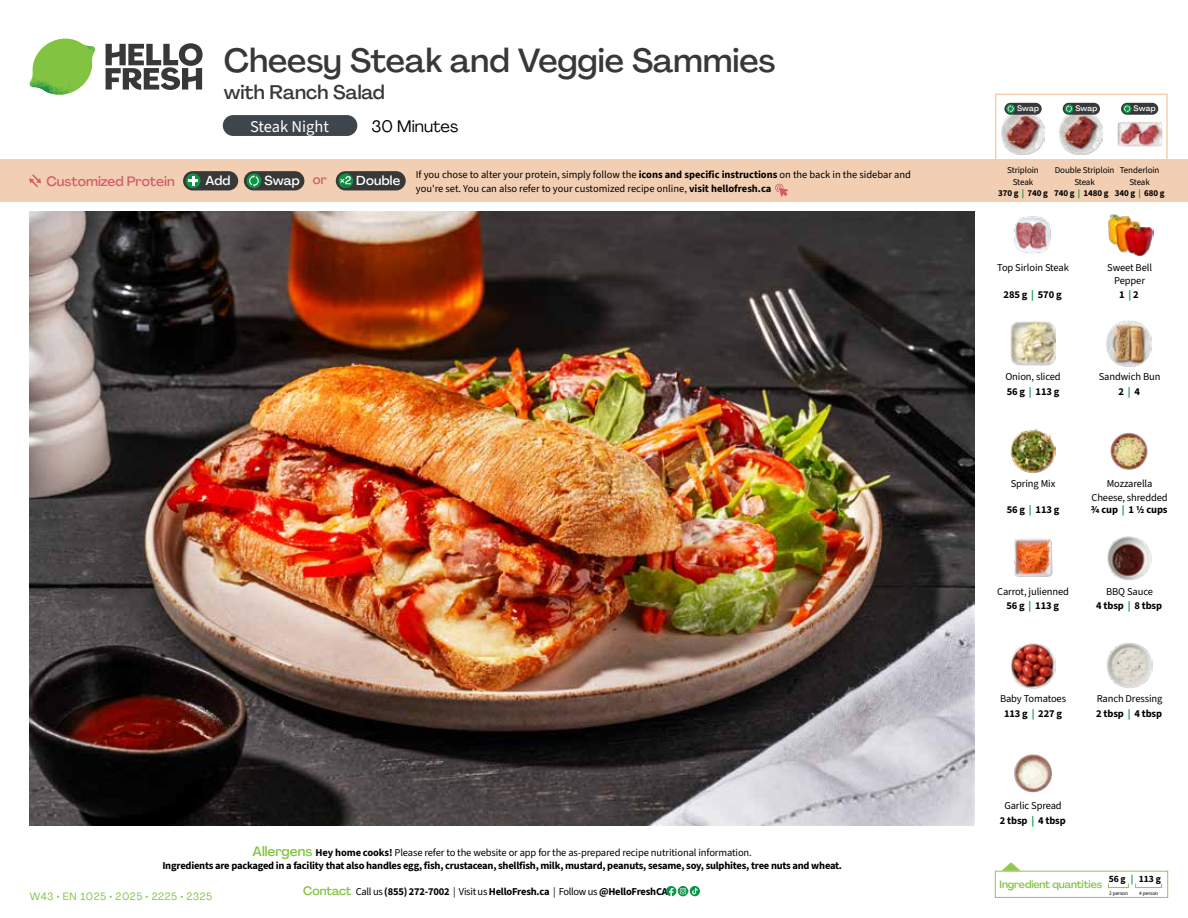
<style>
.page{position:relative;width:1188px;height:918px;background:#fff}
.page>*{position:absolute;margin:0;border:0;box-sizing:border-box;transform-origin:0 0}
.t1{font:500 33px "Agrandir";color:#383839}
.t2{font:500 19.5px "Agrandir";color:#383839}
.t3{font:16.5px "Source Sans 3";color:#fff}
.t4{font:16.5px "Agrandir";color:#000}
.t5{font:500 13.5px "Agrandir";color:#d15f6a}
.t6{font:500 12.9px "Agrandir";letter-spacing:.015em;color:#fff}
.t7{font:10.5px/14.9px "Source Sans 3";letter-spacing:-.01em;color:#000;text-align:center}
.t8{font:700 10.5px/13.5px "Source Sans 3";letter-spacing:-.02em;color:#000;text-align:center}
.t9{font:10.5px "Agrandir";letter-spacing:.05em;color:#82c341}
.t10{font:500 10.5px "Agrandir";letter-spacing:-.01em;color:#82c341}
.t11{font:700 9.6px "Source Sans 3";color:#000}
.t12{font:9px/11.4px "Source Sans 3";letter-spacing:-.01em;color:#000;text-align:center}
.t13{font:700 9px "Source Sans 3";letter-spacing:-.01em;color:#000}
.t14{font:500 7.95px "Agrandir";letter-spacing:.01em;color:#fff}
.t15{font:5.25px "Source Sans 3";letter-spacing:-.01em;color:#000}
.s1{color:#d15f6a}
.s2{font-weight:700}
.s3{font-weight:700;color:#0b9446}
.s4{color:#0b9446}
.s5{font-weight:400}
.s6{font-family:"Agrandir";font-weight:500;font-size:13.5px;color:#82c341}
.s7{font-family:"Agrandir";font-weight:500;font-size:12px;color:#82c341}
</style>
<div class="page">
<svg style="left:106px;top:43px;width:97px;height:47px"></svg>
<svg style="left:34px;top:39px;width:59px;height:38px"></svg>
<img style="left:65px;top:39px;width:30px;height:25px">
<img style="left:33px;top:60px;width:56px;height:10px">
<img style="left:29px;top:64px;width:58px;height:31px">
<img style="left:64px;top:70px;width:25px;height:24px">
<img style="left:30px;top:211px;width:945px;height:615px">
<svg style="left:690px;top:886px;width:10px;height:10px"></svg>
<svg style="left:666px;top:886px;width:32px;height:10px"></svg>
<svg style="left:1002px;top:862px;width:19px;height:9px"></svg>
<div style="left:995px;top:871px;width:173px;height:27px;border:1px solid #91c84e"></div>
<div style="left:1108px;top:883px;width:21px;height:5px;border:1px solid #91c84e"></div>
<div style="left:1135px;top:883px;width:27px;height:5px;border:1px solid #91c84e"></div>
<img style="left:1011px;top:321px;width:45px;height:45px">
<img style="left:1106px;top:321px;width:46px;height:45px">
<img style="left:1011px;top:428px;width:45px;height:46px">
<img style="left:1110px;top:432px;width:38px;height:38px">
<img style="left:1014px;top:538px;width:39px;height:39px">
<img style="left:1107px;top:536px;width:45px;height:44px">
<img style="left:1011px;top:643px;width:45px;height:45px">
<img style="left:1014px;top:754px;width:38px;height:39px">
<img style="left:1108px;top:214px;width:45px;height:43px">
<img style="left:1014px;top:216px;width:37px;height:38px">
<img style="left:1107px;top:643px;width:45px;height:45px">
<div style="left:0;top:160px;width:1188px;height:42px;background:#f2cfb3"></div>
<svg style="left:29px;top:174px;width:12px;height:13px"></svg>
<div style="left:336px;top:171px;width:70px;height:19px;background:#383839;border-radius:10px"></div>
<svg style="left:338px;top:173px;width:15px;height:15px"></svg>
<div style="left:341px;top:180px;width:11px;height:11px;background:#000;opacity:.35"></div>
<svg style="left:339px;top:176px;width:12px;height:8px"></svg>
<div style="left:244px;top:171px;width:60px;height:19px;background:#383839;border-radius:10px"></div>
<div style="left:247px;top:173px;width:14px;height:15px;background:#0b9446;border-radius:50%"></div>
<svg style="left:249px;top:175px;width:10px;height:12px"></svg>
<div style="left:183px;top:171px;width:55px;height:19px;background:#383839;border-radius:10px"></div>
<div style="left:186px;top:173px;width:14px;height:15px;background:#0b9446;border-radius:50%"></div>
<svg style="left:188px;top:176px;width:10px;height:10px"></svg>
<svg style="left:775px;top:183px;width:13px;height:14px"></svg>
<div style="left:995px;top:94px;width:173px;height:69px;border:2px solid #f2cfb3"></div>
<img style="left:1001px;top:115px;width:44px;height:40px">
<img style="left:1060px;top:112px;width:43px;height:42px">
<img style="left:1117px;top:122px;width:45px;height:25px">
<div style="left:1121px;top:103px;width:37px;height:12px;background:#383839;border-radius:6px"></div>
<svg style="left:1123px;top:104px;width:9px;height:9px"></svg>
<svg style="left:1124px;top:105px;width:6px;height:7px"></svg>
<div style="left:1063px;top:103px;width:37px;height:12px;background:#383839;border-radius:6px"></div>
<svg style="left:1064px;top:104px;width:9px;height:9px"></svg>
<svg style="left:1066px;top:105px;width:6px;height:7px"></svg>
<div style="left:1004px;top:103px;width:38px;height:12px;background:#383839;border-radius:6px"></div>
<svg style="left:1006px;top:104px;width:9px;height:9px"></svg>
<svg style="left:1008px;top:105px;width:6px;height:7px"></svg>
<div style="left:223px;top:115px;width:134px;height:21px;background:#3e454c;border-radius:10px"></div>
<h1 class="t1" style="left:224px;top:40px;width:553px">Cheesy Steak and Veggie Sammies</h1>
<h2 class="t2" style="left:224px;top:80px;width:162px">with Ranch Salad</h2>
<h3 class="t4" style="left:372px;top:116px;width:88px">30 Minutes</h3>
<h3 class="t3" style="left:250px;top:116px;width:81px">Steak Night</h3>
<p class="t14" style="left:1017px;top:104px;width:24px">Swap</p>
<p class="t14" style="left:1075px;top:104px;width:24px">Swap</p>
<p class="t14" style="left:1134px;top:104px;width:24px">Swap</p>
<p class="t5" style="left:46px;top:173px;width:130px">Customized Protein</p>
<p class="t6" style="left:205px;top:172px;width:27px">Add</p>
<p class="t6" style="left:264px;top:172px;width:64px">Swap <span class="s1">or</span></p>
<p class="t6" style="left:356px;top:172px;width:45px">Double</p>
<p class="t12" style="left:998px;top:164px;width:51px">Striploin<br>Steak<br><span class="s2">370 g</span> <span class="s3">|</span> <span class="s2">740 g</span></p>
<p class="t12" style="left:1055px;top:164px;width:61px">Double Striploin</p>
<p class="t12" style="left:1115px;top:164px;width:51px">Tenderloin<br>Steak<br><span class="s2">340 g</span> <span class="s3">|</span> <span class="s2">680 g</span></p>
<p class="t7" style="left:416px;top:168px;width:497px;line-height:13.5px;text-align:left">If you chose to alter your protein, simply follow the <span class="s2">icons and specific instructions</span> on the back in the sidebar and you're set. You can also refer to your customized recipe online, <span class="s2">visit hellofresh.ca</span></p>
<p class="t12" style="left:1074px;top:176px;width:22px">Steak</p>
<p class="t13" style="left:1054px;top:187px;width:56px">740 g <span class="s4">|</span> 1480 g</p>
<p class="t7" style="left:997px;top:260px;width:73px">Top Sirloin Steak</p>
<p class="t8" style="left:1004px;top:288px;width:60px">285 g <span class="s4">|</span> 570 g</p>
<p class="t7" style="left:1107px;top:261px;width:46px;line-height:13.5px">Sweet Bell<br>Pepper<br><span class="s2">1</span> <span class="s3">|</span> <span class="s2">2</span></p>
<p class="t7" style="left:1005px;top:369px;width:57px;text-align:left">Onion, sliced<br><span class="s2">56 g</span> <span class="s3">|</span> <span class="s2">113 g</span></p>
<p class="t7" style="left:1099px;top:369px;width:63px">Sandwich Bun<br><span class="s2">2</span> <span class="s3">|</span> <span class="s2">4</span></p>
<p class="t7" style="left:1011px;top:476px;width:46px">Spring Mix</p>
<p class="t8" style="left:1007px;top:502px;width:54px">56 g <span class="s4">|</span> 113 g</p>
<p class="t7" style="left:1091px;top:477px;width:78px;line-height:13.5px">Mozzarella<br>Cheese, shredded</p>
<p class="t8" style="left:1091px;top:503px;width:78px">3/4 cup <span class="s4">|</span> 1 1/2 cups</p>
<p class="t7" style="left:997px;top:584px;width:73px">Carrot, julienned<br><span class="s2">56 g</span> <span class="s3">|</span> <span class="s2">113 g</span></p>
<p class="t8" style="left:1096px;top:584px;width:67px;line-height:14.9px"><span class="s5">BBQ Sauce<br></span>4 tbsp <span class="s4">|</span> 8 tbsp</p>
<p class="t7" style="left:1000px;top:691px;width:68px">Baby Tomatoes<br><span class="s2">113 g</span> <span class="s3">|</span> <span class="s2">227 g</span></p>
<p class="t7" style="left:1096px;top:691px;width:68px;text-align:left">Ranch Dressing<br><span class="s2">2 tbsp</span> <span class="s3">|</span> <span class="s2">4 tbsp</span></p>
<p class="t8" style="left:162px;top:845px;width:681px"><span class="s6">Allergens</span> Hey home cooks! <span class="s5">Please refer to the website or app for the as-prepared recipe nutritional information.<br></span>Ingredients are packaged in a facility that also handles egg, fish, crustacean, shellfish, milk, mustard, peanuts, sesame, soy, sulphites, tree nuts and wheat.</p>
<p class="t9" style="left:30px;top:890px;width:184px">W43 • EN 1025 • 2025 • 2225 • 2325</p>
<p class="t8" style="left:303px;top:885px;width:366px"><span class="s7">Contact</span> <span class="s5">Call us</span> (855) 272-7002 <span class="s5">| Visit us</span> HelloFresh.ca <span class="s5">| Follow us</span> @HelloFreshCA</p>
<p class="t7" style="left:1000px;top:798px;width:67px">Garlic Spread<br><span class="s2">2 tbsp</span> <span class="s3">|</span> <span class="s2">4 tbsp</span></p>
<p class="t11" style="left:1109px;top:872px;width:54px">56 g <span class="s4">|</span> 113 g</p>
<p class="t15" style="left:1109px;top:890px;width:20px">2 person</p>
<p class="t15" style="left:1139px;top:890px;width:20px">4 person</p>
<p class="t10" style="left:1000px;top:878px;width:104px">Ingredient quantities</p>
</div>
